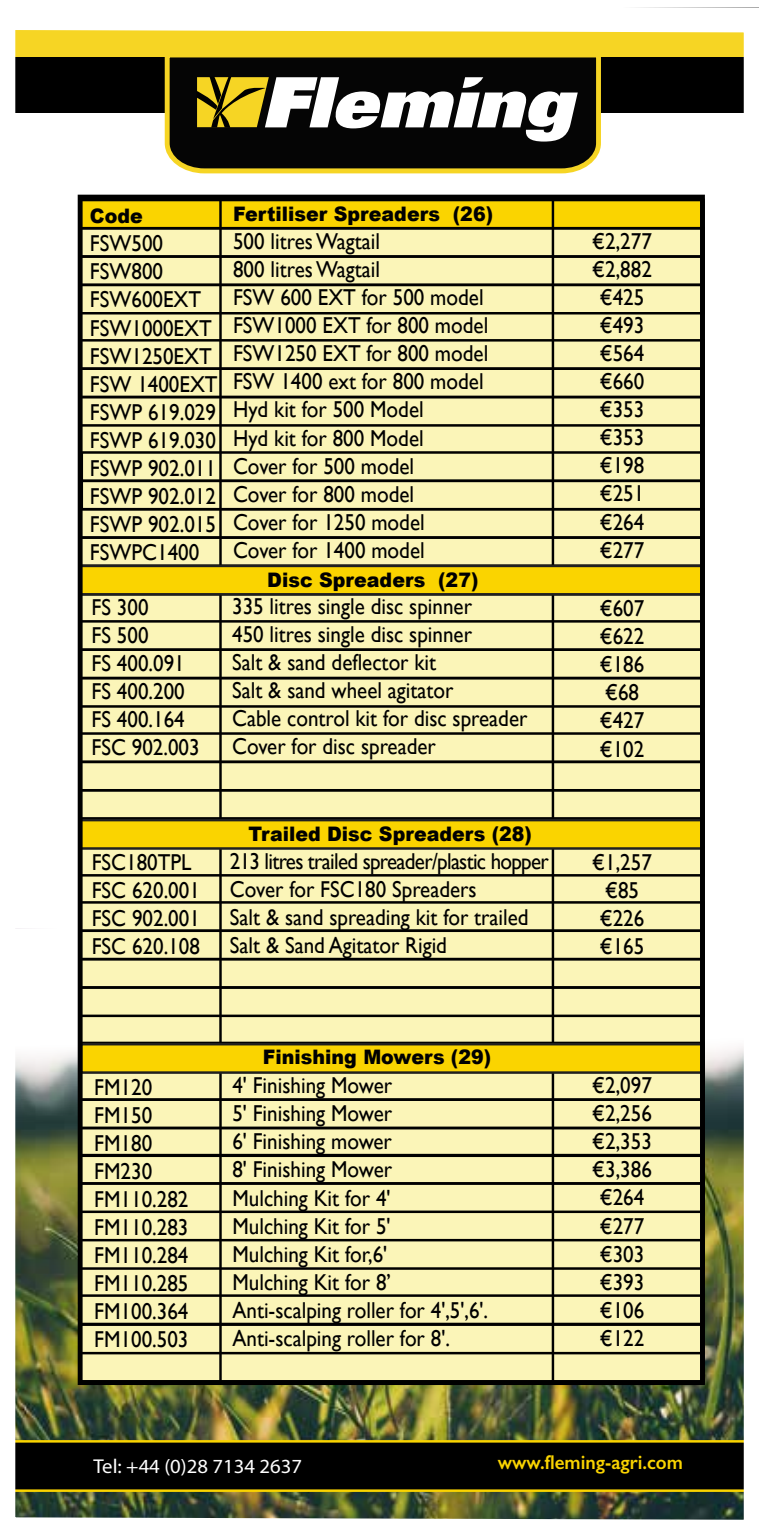
<style>
.page{position:relative;width:759px;height:1531px;background:#fff}
.page>*{position:absolute;margin:0;border:0;box-sizing:border-box;transform-origin:0 0}
.t1{font:23px/28px "Gill Sans";color:#000;scale:.92 1}
.t2{font:900 20px "Arial";color:#000;scale:.95 1}
.t3{font:20px "Eurostile";color:#fff}
.t4{font:600 20px "Gill Sans";color:#fad400;scale:.95 1}
</style>
<div class="page">
<img style="left:15px;top:7px;width:743px;height:1513px">
<div style="left:81px;top:220px;width:622px;height:1162px;background:#fbf5b8"></div>
<div style="left:81px;top:451px;width:622px;height:31px;border:2px solid #000"></div>
<div style="left:81px;top:480px;width:622px;height:30px;border:2px solid #000"></div>
<div style="left:79px;top:200px;width:623px;height:28px;background:#fad400"></div>
<div style="left:79px;top:227px;width:625px;height:31px;border:2px solid #000"></div>
<div style="left:79px;top:284px;width:625px;height:30px;border:2px solid #000"></div>
<div style="left:79px;top:255px;width:625px;height:31px;border:2px solid #000"></div>
<div style="left:79px;top:339px;width:625px;height:31px;border:2px solid #000"></div>
<div style="left:79px;top:367px;width:625px;height:31px;border:2px solid #000"></div>
<div style="left:79px;top:396px;width:625px;height:31px;border:2px solid #000"></div>
<div style="left:79px;top:508px;width:625px;height:31px;border:2px solid #000"></div>
<div style="left:79px;top:536px;width:625px;height:31px;border:2px solid #000"></div>
<div style="left:79px;top:620px;width:625px;height:31px;border:2px solid #000"></div>
<div style="left:79px;top:648px;width:625px;height:31px;border:2px solid #000"></div>
<div style="left:79px;top:677px;width:625px;height:31px;border:2px solid #000"></div>
<div style="left:79px;top:732px;width:625px;height:31px;border:2px solid #000"></div>
<div style="left:79px;top:761px;width:625px;height:30px;border:2px solid #000"></div>
<div style="left:79px;top:789px;width:625px;height:31px;border:2px solid #000"></div>
<div style="left:79px;top:846px;width:625px;height:30px;border:2px solid #000"></div>
<div style="left:79px;top:817px;width:625px;height:31px;border:2px solid #000"></div>
<div style="left:79px;top:901px;width:625px;height:31px;border:2px solid #000"></div>
<div style="left:79px;top:929px;width:625px;height:31px;border:2px solid #000"></div>
<div style="left:79px;top:986px;width:625px;height:31px;border:2px solid #000"></div>
<div style="left:79px;top:958px;width:625px;height:31px;border:2px solid #000"></div>
<div style="left:79px;top:1041px;width:625px;height:31px;border:2px solid #000"></div>
<div style="left:79px;top:1098px;width:625px;height:31px;border:2px solid #000"></div>
<div style="left:79px;top:1154px;width:625px;height:30px;border:2px solid #000"></div>
<div style="left:79px;top:1182px;width:625px;height:31px;border:2px solid #000"></div>
<div style="left:79px;top:1239px;width:625px;height:31px;border:2px solid #000"></div>
<div style="left:79px;top:1294px;width:625px;height:31px;border:2px solid #000"></div>
<hr style="left:219px;top:200px;width:3px;height:1182px;background:#000">
<hr style="left:551px;top:197px;width:3px;height:1185px;background:#000">
<div style="left:78px;top:1323px;width:624px;height:31px;border:2px solid #000"></div>
<div style="left:80px;top:566px;width:622px;height:28px;background:#fad400"></div>
<div style="left:78px;top:565px;width:626px;height:30px;border:2px solid #20201f"></div>
<div style="left:80px;top:820px;width:622px;height:28px;background:#fad400"></div>
<div style="left:78px;top:819px;width:626px;height:31px;border:2px solid #20201f"></div>
<div style="left:81px;top:1044px;width:620px;height:28px;background:#fad400"></div>
<div style="left:80px;top:1043px;width:623px;height:31px;border:2px solid #20201f"></div>
<div style="left:78px;top:195px;width:626px;height:1190px;border:5px solid #000"></div>
<p class="t2" style="left:90px;top:201px;width:57px">Code</p>
<p class="t2" style="left:233px;top:200px;width:275px">Fertiliser Spreaders (26)</p>
<p class="t1" style="left:90px;top:229px;width:140px">FSW500<br>FSW800<br>FSW600EXT<br>FSW1000EXT<br>FSW1250EXT<br>FSW 1400EXT<br>FSWP 619.029<br>FSWP 619.030<br>FSWP 902.011<br>FSWP 902.012<br>FSWP 902.015<br>FSWPC1400</p>
<p class="t1" style="left:233px;top:227px;width:279px">500 litres Wagtail<br>800 litres Wagtail<br>FSW 600 EXT for 500 model<br>FSW1000 EXT for 800 model<br>FSW1250 EXT for 800 model<br>FSW 1400 ext for 800 model<br>Hyd kit for 500 Model<br>Hyd kit for 800 Model<br>Cover for 500 model<br>Cover for 800 model<br>Cover for 1250 model<br>Cover for 1400 model</p>
<p class="t2" style="left:267px;top:565px;width:224px">Disc Spreaders (27)</p>
<p class="t1" style="left:91px;top:593px;width:119px">FS 300<br>FS 500<br>FS 400.091<br>FS 400.200<br>FS 400.164<br>FSC 902.003</p>
<p class="t1" style="left:232px;top:592px;width:322px">335 litres single disc spinner<br>450 litres single disc spinner<br>Salt &amp; sand deflector kit<br>Salt &amp; sand wheel agitator<br>Cable control kit for disc spreader<br>Cover for disc spreader</p>
<p class="t1" style="left:92px;top:848px;width:119px">FSC180TPL<br>FSC 620.001<br>FSC 902.001<br>FSC 620.108</p>
<p class="t2" style="left:248px;top:819px;width:300px">Trailed Disc Spreaders (28)</p>
<p class="t1" style="left:230px;top:847px;width:348px">213 litres trailed spreader/plastic hopper Cover for FSC180 Spreaders<br>Salt &amp; sand spreading kit for trailed Salt &amp; Sand Agitator Rigid</p>
<p class="t2" style="left:263px;top:1042px;width:242px">Finishing Mowers (29)</p>
<p class="t1" style="left:592px;top:227px;width:66px;text-align:center">€2,277 €2,882 €425 €493 €564 €660 €353 €353 €198 €251 €264 €277</p>
<p class="t1" style="left:599px;top:594px;width:50px">€607 €622 €186 €68 €427 €102</p>
<p class="t1" style="left:592px;top:848px;width:66px;text-align:center">€1,257 €85 €226 €165</p>
<p class="t1" style="left:94px;top:1072px;width:104px">FM120<br>FM150<br>FM180<br>FM230<br>FM110.282<br>FM110.283<br>FM110.284<br>FM110.285<br>FM100.364<br>FM100.503</p>
<p class="t1" style="left:232px;top:1071px;width:279px">4' Finishing Mower<br>5' Finishing Mower<br>6' Finishing mower<br>8' Finishing Mower<br>Mulching Kit for 4'<br>Mulching Kit for 5'<br>Mulching Kit for,6'<br>Mulching Kit for 8’<br>Anti-scalping roller for 4',5',6'.<br>Anti-scalping roller for 8'.</p>
<p class="t1" style="left:592px;top:1071px;width:66px;text-align:center">€2,097 €2,256 €2,353 €3,386 €264 €277 €303 €393 €106 €122</p>
<p class="t3" style="left:93px;top:1453px;width:210px">Tel: +44 (0)28 7134 2637</p>
<p class="t4" style="left:497px;top:1450px;width:196px">www.fleming-agri.com</p>
</div>
